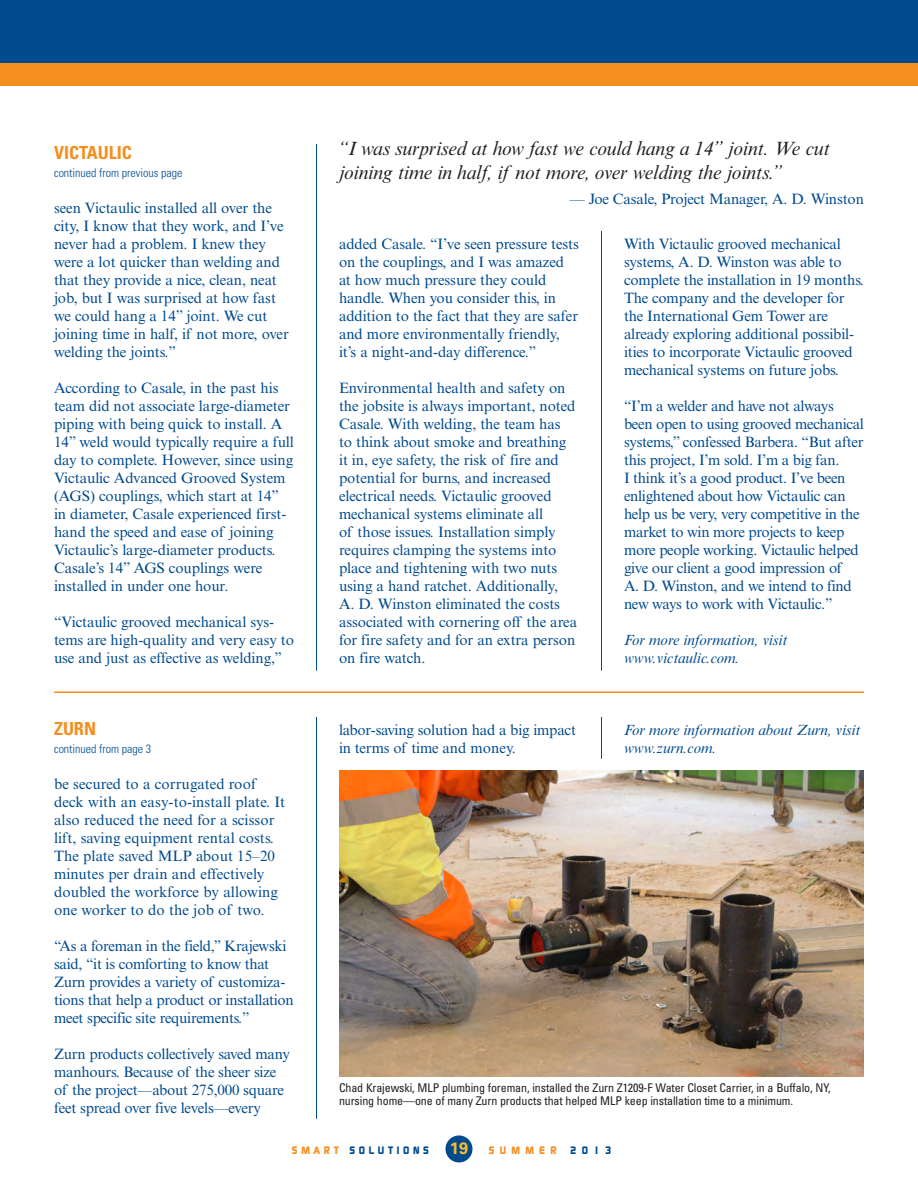
<style>
.page{position:relative;width:918px;height:1188px;background:#fff}
.page>*{position:absolute;margin:0;border:0;box-sizing:border-box;transform-origin:0 0}
.Body_Text{font:italic 19.5px/24px "Times New Roman MT Std";letter-spacing:-.01em;color:#231f20}
.t1{font:700 condensed 18px "Univers LT Std";color:#f68e1e}
.t2{font:700 16.5px "Univers LT Std";color:#fdbb2e}
.Body_Text-2{font:15px/18px "Times New Roman MT Std";letter-spacing:-.005em;color:#004a8d}
.Body_Text_-_Italics{font:italic 15px/18px "Times New Roman MT Std";letter-spacing:-.01em;color:#004a8d}
.captions{font:condensed 12px/13.5px "Univers LT Std";letter-spacing:-.01em;color:#231f20}
.t3{font:300 condensed 12px "Univers LT Std";color:#004a8d}
.t4{font:700 10.5px "Dicot";letter-spacing:.35em;color:#004a8d}
.t5{font:700 10.5px "Dicot";letter-spacing:.5em;color:#f68e1e}
.s1{color:#f68e1e}
</style>
<div class="page">
<div style="left:0;top:0;width:918px;height:63px;background:#004a8d"></div>
<div style="left:0;top:63px;width:918px;height:22px;background:#f68e1e"></div>
<div style="left:446px;top:1135px;width:26px;height:27px;background:#004a8d;border-radius:50%"></div>
<hr style="left:316px;top:144px;width:1px;height:527px;background:#004a8d">
<hr style="left:316px;top:717px;width:1px;height:402px;background:#004a8d">
<hr style="left:601px;top:231px;width:1px;height:440px;background:#004a8d">
<hr style="left:601px;top:717px;width:1px;height:42px;background:#004a8d">
<hr style="left:54px;top:691px;width:810px;height:2px;background:#f68e1e">
<img style="left:339px;top:771px;width:525px;height:306px">
<p class="t1" style="left:54px;top:142px;width:79px">VICTAULIC</p>
<p class="t3" style="left:54px;top:166px;width:130px">continued from previous page</p>
<p class="Body_Text-2" style="left:54px;top:199px;width:236px">seen Victaulic installed all over the city, I know that they work, and I’ve never had a problem. I knew they were a lot quicker than welding and that they provide a nice, clean, neat job, but I was surprised at how fast we could hang a 14” joint. We cut joining time in half, if not more, over welding the joints.”</p>
<p class="Body_Text-2" style="left:54px;top:379px;width:241px">According to Casale, in the past his team did not associate large-diameter piping with being quick to install. A 14” weld would typically require a full day to complete. However, since using Victaulic Advanced Grooved System (AGS) couplings, which start at 14” in diameter, Casale experienced first&shy;hand the speed and ease of joining Victaulic’s large-diameter products.<br>Casale’s 14” AGS couplings were installed in under one hour.</p>
<p class="Body_Text-2" style="left:54px;top:613px;width:242px">“Victaulic grooved mechanical sys&shy;tems are high-quality and very easy to use and just as effective as welding,”</p>
<p class="t1" style="left:54px;top:718px;width:44px">ZURN</p>
<p class="t3" style="left:54px;top:742px;width:99px">continued from page 3</p>
<p class="Body_Text-2" style="left:54px;top:775px;width:233px">be secured to a corrugated roof deck with an easy-to-install plate. It also reduced the need for a scissor lift, saving equipment rental costs.<br>The plate saved MLP about 15–20 minutes per drain and effectively doubled the workforce by allowing one worker to do the job of two.</p>
<p class="Body_Text-2" style="left:54px;top:937px;width:241px">“As a foreman in the field,” Krajewski said, “it is comforting to know that Zurn provides a variety of customiza&shy;tions that help a product or installation meet specific site requirements.”</p>
<p class="Body_Text-2" style="left:54px;top:1045px;width:237px">Zurn products collectively saved many manhours. Because of the sheer size of the project—about 275,000 square feet spread over five levels—every</p>
<p class="Body_Text" style="left:339px;top:137px;width:492px">“I was surprised at how fast we could hang a 14” joint. We cut joining time in half, if not more, over welding the joints.”</p>
<p class="Body_Text-2" style="left:570px;top:190px;width:296px">— Joe Casale, Project Manager, A. D. Winston</p>
<p class="Body_Text-2" style="left:339px;top:235px;width:241px">added Casale. “I’ve seen pressure tests on the couplings, and I was amazed at how much pressure they could handle. When you consider this, in addition to the fact that they are safer and more environmentally friendly, it’s a night-and-day difference.”</p>
<p class="Body_Text-2" style="left:339px;top:379px;width:240px">Environmental health and safety on the jobsite is always important, noted Casale. With welding, the team has to think about smoke and breathing it in, eye safety, the risk of fire and potential for burns, and increased electrical needs. Victaulic grooved mechanical systems eliminate all<br>of those issues. Installation simply requires clamping the systems into place and tightening with two nuts using a hand ratchet. Additionally, A. D. Winston eliminated the costs associated with cornering off the area for fire safety and for an extra person on fire watch.</p>
<p class="Body_Text-2" style="left:624px;top:235px;width:241px">With Victaulic grooved mechanical systems, A. D. Winston was able to complete the installation in 19 months.<br>The company and the developer for the International Gem Tower are already exploring additional possibil&shy;ities to incorporate Victaulic grooved mechanical systems on future jobs.</p>
<p class="Body_Text-2" style="left:624px;top:397px;width:241px">“I’m a welder and have not always been open to using grooved mechanical systems,” confessed Barbera. “But after this project, I’m sold. I’m a big fan.<br>I think it’s a good product. I’ve been enlightened about how Victaulic can help us be very, very competitive in the market to win more projects to keep more people working. Victaulic helped give our client a good impression of<br>A. D. Winston, and we intend to find new ways to work with Victaulic.”</p>
<p class="Body_Text_-_Italics" style="left:624px;top:631px;width:165px">For more information, visit www.victaulic.com.</p>
<p class="Body_Text-2" style="left:339px;top:721px;width:238px">labor-saving solution had a big impact in terms of time and money.</p>
<p class="Body_Text_-_Italics" style="left:624px;top:721px;width:238px">For more information about Zurn, visit www.zurn.com.</p>
<p class="captions" style="left:339px;top:1080px;width:493px">Chad Krajewski, MLP plumbing foreman, installed the Zurn Z1209-F Water Closet Carrier, in a Buffalo, NY, nursing home—one of many Zurn products that helped MLP keep installation time to a minimum.</p>
<p class="t4" style="left:292px;top:1144px;width:139px"><span class="s1">SMART</span> SOLUTIONS</p>
<p class="t2" style="left:450px;top:1138px;width:20px">19</p>
<p class="t5" style="left:489px;top:1144px;width:69px">SUMMER</p>
<p class="t4" style="left:570px;top:1144px;width:43px">2013</p>
</div>
